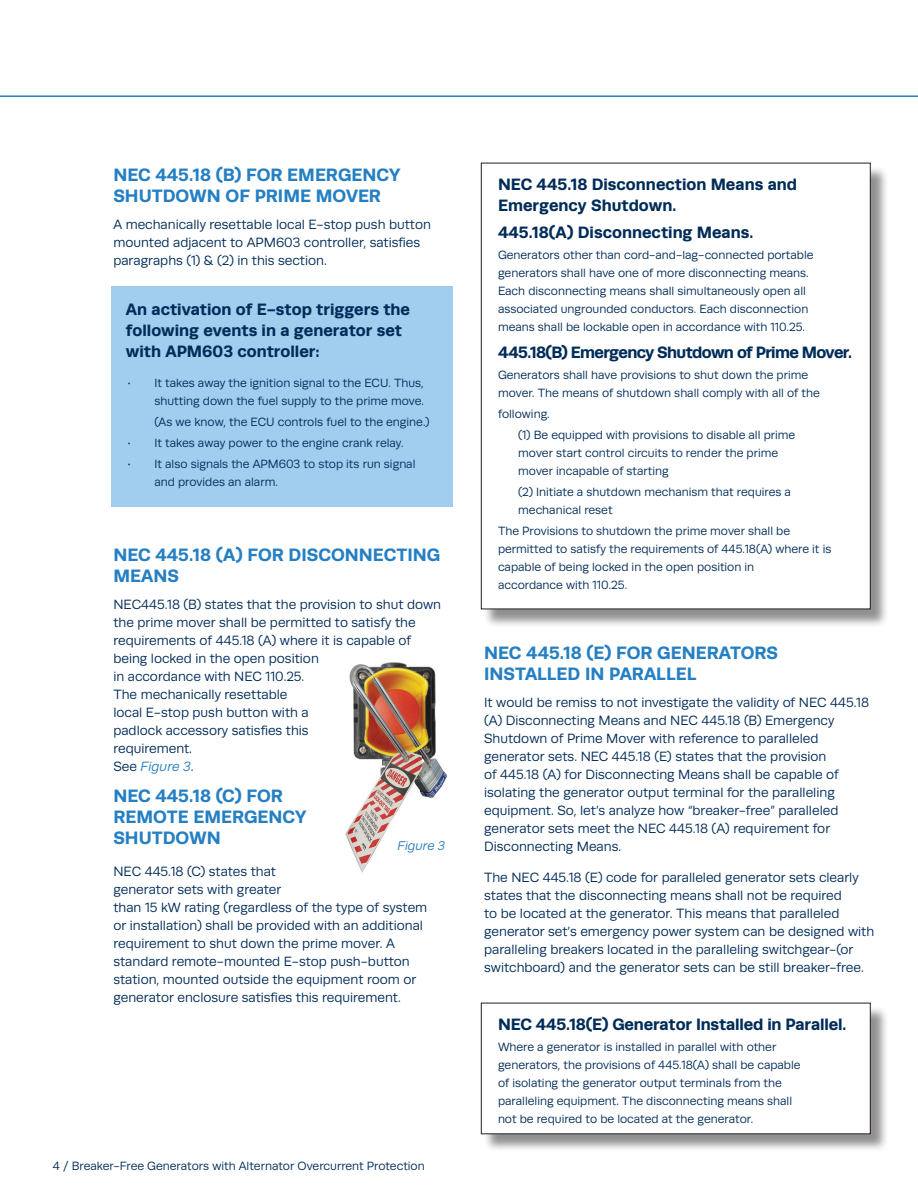
<style>
.page{position:relative;width:918px;height:1188px;background:#fff}
.page>*{position:absolute;margin:0;border:0;box-sizing:border-box;transform-origin:0 0}
.t1{font:700 18px/21px "Runda";color:#257fc3}
.t2{font:700 16.5px/21px "Runda";color:#002c59}
.t3{font:700 16.5px "Runda";letter-spacing:-.04em;color:#002c59}
.t4{font:13.5px/18px "Runda";color:#002c59}
.t5{font:italic 12.75px "Runda";color:#257fc3}
.t6{font:12px/18px "Runda";color:#002c59}
.s1{font-style:italic;color:#257fc3}
</style>
<div class="page">
<hr style="left:0;top:95px;width:918px;height:2px;background:#257fc3">
<div style="left:483px;top:165px;width:406px;height:463px;background:#231f20;opacity:.5"></div>
<div style="left:481px;top:163px;width:389px;height:446px;background:#fff"></div>
<div style="left:111px;top:287px;width:341px;height:220px;background:#a1ceee"></div>
<img style="left:345px;top:662px;width:103px;height:211px">
<div style="left:483px;top:1005px;width:406px;height:148px;background:#231f20;opacity:.5"></div>
<div style="left:481px;top:1003px;width:389px;height:131px;background:#fff"></div>
<h1 class="t1" style="left:113px;top:164px;width:289px">NEC 445.18 (B) FOR EMERGENCY<br>SHUTDOWN OF PRIME MOVER</h1>
<p class="t4" style="left:113px;top:216px;width:319px">A mechanically resettable local E-stop push button mounted adjacent to APM603 controller, satisfies paragraphs (1) &amp; (2) in this section.</p>
<p class="t2" style="left:126px;top:298px;width:286px">An activation of E-stop triggers the following events in a generator set with APM603 controller:</p>
<p class="t6" style="left:127px;top:374px;width:298px;text-align:right">• It takes away the ignition signal to the ECU. Thus, shutting down the fuel supply to the prime move.</p>
<p class="t6" style="left:154px;top:413px;width:277px">(As we know, the ECU controls fuel to the engine.)</p>
<p class="t6" style="left:127px;top:434px;width:278px">• It takes away power to the engine crank relay.</p>
<p class="t6" style="left:154px;top:455px;width:263px;text-indent:-27px">• It also signals the APM603 to stop its run signal and provides an alarm.</p>
<h1 class="t1" style="left:113px;top:544px;width:328px">NEC 445.18 (A) FOR DISCONNECTING<br>MEANS</h1>
<p class="t4" style="left:113px;top:595px;width:329px">NEC445.18 (B) states that the provision to shut down the prime mover shall be permitted to satisfy the requirements of 445.18 (A) where it is capable of being locked in the open position<br>in accordance with NEC 110.25.<br>The mechanically resettable<br>local E-stop push button with a<br>padlock accessory satisfies this<br>requirement.<br>See <span class="s1">Figure 3</span>.</p>
<h1 class="t1" style="left:113px;top:785px;width:195px">NEC 445.18 (C) FOR<br>REMOTE EMERGENCY<br>SHUTDOWN</h1>
<p class="t4" style="left:113px;top:862px;width:315px">NEC 445.18 (C) states that<br>generator sets with greater<br>than 15 kW rating (regardless of the type of system or installation) shall be provided with an additional requirement to shut down the prime mover. A standard remote-mounted E-stop push-button station, mounted outside the equipment room or generator enclosure satisfies this requirement.</p>
<p class="t5" style="left:398px;top:839px;width:49px">Figure 3</p>
<p class="t6" style="left:53px;top:1157px;width:373px">4 / Breaker-Free Generators with Alternator Overcurrent Protection</p>
<p class="t2" style="left:498px;top:173px;width:301px">NEC 445.18 Disconnection Means and<br>Emergency Shutdown.</p>
<p class="t2" style="left:498px;top:221px;width:257px">445.18(A) Disconnecting Means.</p>
<p class="t6" style="left:498px;top:246px;width:317px">Generators other than cord-and-lag-connected portable generators shall have one of more disconnecting means.<br>Each disconnecting means shall simultaneously open all associated ungrounded conductors. Each disconnection means shall be lockable open in accordance with 110.25.</p>
<p class="t3" style="left:498px;top:342px;width:356px">445.18(B) Emergency Shutdown of Prime Mover.</p>
<p class="t6" style="left:498px;top:366px;width:323px">Generators shall have provisions to shut down the prime mover. The means of shutdown shall comply with all of the</p>
<p class="t6" style="left:518px;top:403px;width:279px;line-height:21px;text-indent:-20px">following.<br>(1) Be equipped with provisions to disable all prime</p>
<p class="t6" style="left:518px;top:444px;width:261px">mover start control circuits to render the prime mover incapable of starting</p>
<p class="t6" style="left:518px;top:483px;width:274px">(2) Initiate a shutdown mechanism that requires a mechanical reset</p>
<p class="t6" style="left:498px;top:522px;width:335px">The Provisions to shutdown the prime mover shall be permitted to satisfy the requirements of 445.18(A) where it is capable of being locked in the open position in<br>accordance with 110.25.</p>
<h1 class="t1" style="left:484px;top:642px;width:296px">NEC 445.18 (E) FOR GENERATORS<br>INSTALLED IN PARALLEL</h1>
<p class="t4" style="left:484px;top:693px;width:386px">It would be remiss to not investigate the validity of NEC 445.18 (A) Disconnecting Means and NEC 445.18 (B) Emergency Shutdown of Prime Mover with reference to paralleled generator sets. NEC 445.18 (E) states that the provision<br>of 445.18 (A) for Disconnecting Means shall be capable of isolating the generator output terminal for the paralleling equipment. So, let’s analyze how “breaker-free” paralleled generator sets meet the NEC 445.18 (A) requirement for Disconnecting Means.</p>
<p class="t4" style="left:484px;top:869px;width:392px">The NEC 445.18 (E) code for paralleled generator sets clearly states that the disconnecting means shall not be required<br>to be located at the generator. This means that paralleled generator set’s emergency power system can be designed with paralleling breakers located in the paralleling switchgear-(or switchboard) and the generator sets can be still breaker-free.</p>
<p class="t2" style="left:498px;top:1013px;width:350px">NEC 445.18(E) Generator Installed in Parallel.</p>
<p class="t6" style="left:498px;top:1038px;width:304px">Where a generator is installed in parallel with other generators, the provisions of 445.18(A) shall be capable of isolating the generator output terminals from the paralleling equipment. The disconnecting means shall not be required to be located at the generator.</p>
</div>
